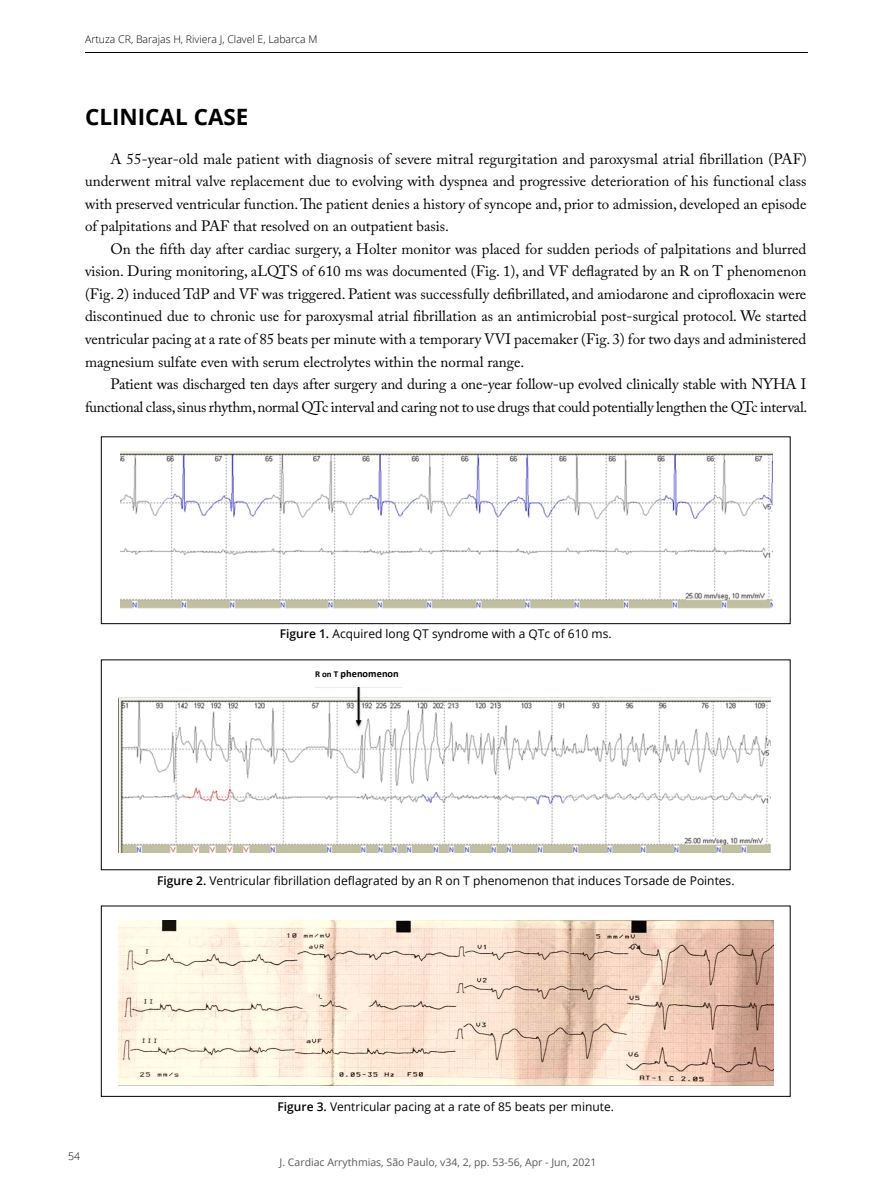
<style>
.page{position:relative;width:893px;height:1191px;background:#fff}
.page>*{position:absolute;margin:0;border:0;box-sizing:border-box;transform-origin:0 0}
.t1{font:700 22.5px "Open Sans";color:#000}
.t2{font:15px/22.5px "Adobe Caslon Pro";letter-spacing:-.01em;color:#000;text-align:justify}
.t3{font:12px "Open Sans";color:#000}
.t4{font:10.5px "Open Sans";color:#58595b}
.t5{font:300 10.5px "Open Sans";color:#000}
.t6{font:700 10.35px "Calibri";letter-spacing:.005em;color:#000}
.s1{font-weight:600}
.s2{font-size:9px}
</style>
<div class="page">
<hr style="left:85px;top:52px;width:723px;height:1px;background:#000">
<img style="left:120px;top:451px;width:652px;height:158px">
<div style="left:101px;top:436px;width:689px;height:188px;border:1px solid #000"></div>
<img style="left:119px;top:687px;width:651px;height:165px">
<img style="left:118px;top:921px;width:656px;height:165px">
<p class="t5" style="left:85px;top:32px;width:234px">Artuza CR, Barajas H, Riviera J, Clavel E, Labarca M</p>
<h1 class="t1" style="left:85px;top:101px;width:165px">CLINICAL CASE</h1>
<p class="t2" style="left:85px;top:147px;width:723px;text-indent:26px">A 55-year-old male patient with diagnosis of severe mitral regurgitation and paroxysmal atrial fibrillation (PAF) underwent mitral valve replacement due to evolving with dyspnea and progressive deterioration of his functional class with preserved ventricular function. The patient denies a history of syncope and, prior to admission, developed an episode of palpitations and PAF that resolved on an outpatient basis.</p>
<p class="t2" style="left:85px;top:237px;width:723px;text-indent:26px">On the fifth day after cardiac surgery, a Holter monitor was placed for sudden periods of palpitations and blurred vision. During monitoring, aLQTS of 610 ms was documented (Fig. 1), and VF deflagrated by an R on T phenomenon (Fig. 2) induced TdP and VF was triggered. Patient was successfully defibrillated, and amiodarone and ciprofloxacin were discontinued due to chronic use for paroxysmal atrial fibrillation as an antimicrobial post-surgical protocol. We started ventricular pacing at a rate of 85 beats per minute with a temporary VVI pacemaker (Fig. 3) for two days and administered magnesium sulfate even with serum electrolytes within the normal range.</p>
<p class="t2" style="left:85px;top:372px;width:724px;text-align:right">Patient was discharged ten days after surgery and during a one-year follow-up evolved clinically stable with NYHA I functional class, sinus rhythm, normal QTc interval and caring not to use drugs that could potentially lengthen the QTc interval.</p>
<p class="t3" style="left:280px;top:626px;width:333px"><span class="s1">Figure 1.</span> Acquired long QT syndrome with a QTc of 610 ms.</p>
<p class="t6" style="left:315px;top:666px;width:85px"><span class="s2">R on T</span> phenomenon</p>
<p class="t3" style="left:157px;top:872px;width:579px"><span class="s1">Figure 2.</span> Ventricular fibrillation deflagrated by an R on T phenomenon that induces Torsade de Pointes.</p>
<p class="t5" style="left:68px;top:1148px;width:13px">54</p>
<p class="t3" style="left:278px;top:1098px;width:338px"><span class="s1">Figure 3.</span> Ventricular pacing at a rate of 85 beats per minute.</p>
<p class="t4" style="left:280px;top:1154px;width:318px">J. Cardiac Arrythmias, São Paulo, v34, 2, pp. 53-56, Apr - Jun, 2021</p>
</div>
